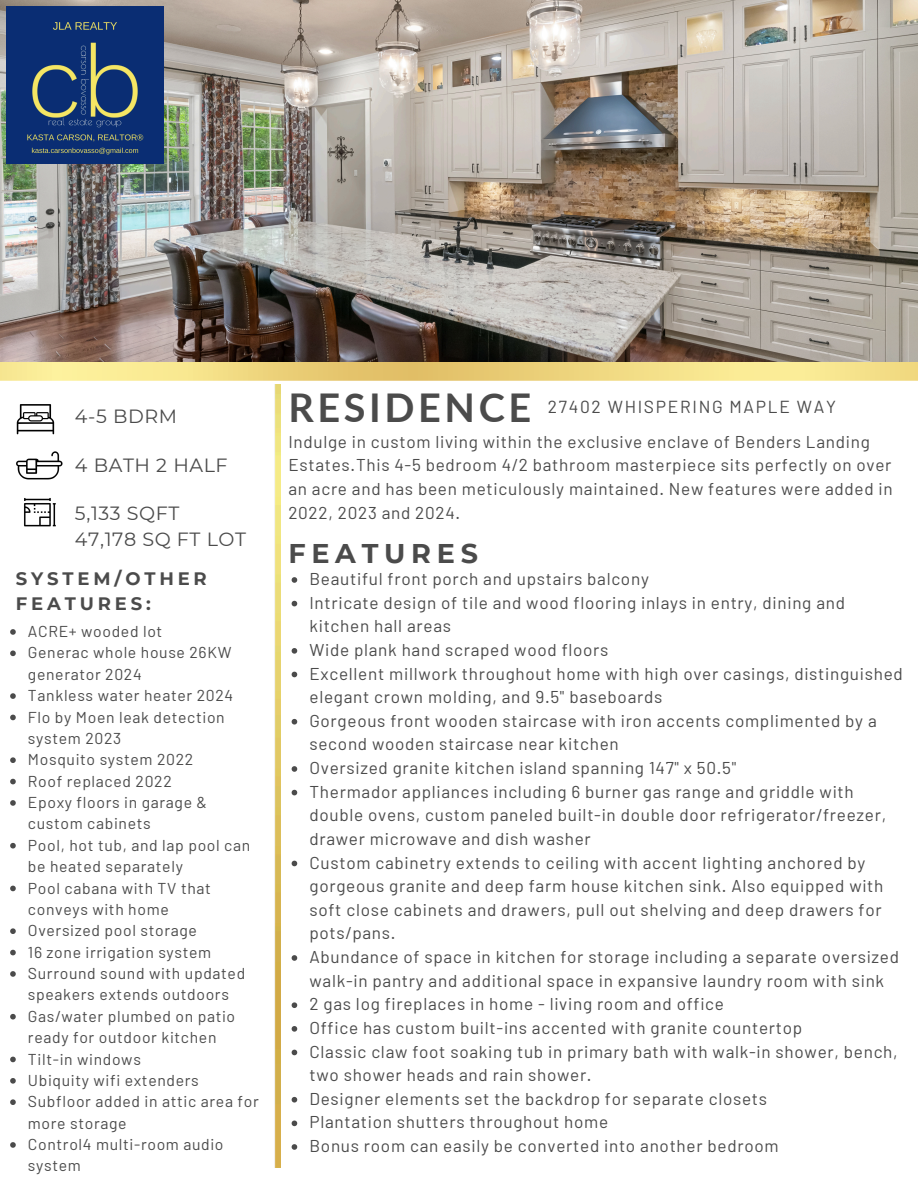
<style>
.page{position:relative;width:918px;height:1188px;background:#fff}
.page>*{position:absolute;margin:0;border:0;box-sizing:border-box;transform-origin:0 0}
.t1{font:700 39.6px "Lato";letter-spacing:.09em;color:#4b4b4b}
.t2{font:700 27px "Montserrat";letter-spacing:.215em;color:#4b4b4b}
.t3{font:19.05px/25.8px "Montserrat";letter-spacing:.03em;color:#4b4b4b}
.t4{font:700 18px/24.8px "Montserrat";letter-spacing:.215em;color:#4b4b4b}
.t5{font:17.4px "Barlow";letter-spacing:.1em;color:#4b4b4b}
.t6{font:17.1px/23.7px "Barlow";letter-spacing:.04em;color:#4b4b4b}
.t7{font:15.75px/21.3px "Barlow";letter-spacing:.04em;color:#4b4b4b}
</style>
<div class="page">
<svg style="left:0;top:362px;width:918px;height:19px;background:#f1db86"></svg>
<img style="left:0;top:0;width:918px;height:362px">
<img style="left:6px;top:6px;width:158px;height:158px">
<img style="left:11px;top:385px;width:269px;height:783px">
<svg style="left:292px;top:577px;width:5px;height:6px"></svg>
<svg style="left:292px;top:601px;width:5px;height:5px"></svg>
<svg style="left:292px;top:648px;width:5px;height:6px"></svg>
<svg style="left:292px;top:672px;width:5px;height:5px"></svg>
<svg style="left:292px;top:719px;width:5px;height:6px"></svg>
<svg style="left:292px;top:766px;width:5px;height:6px"></svg>
<svg style="left:292px;top:790px;width:5px;height:5px"></svg>
<svg style="left:292px;top:861px;width:5px;height:5px"></svg>
<svg style="left:292px;top:955px;width:5px;height:6px"></svg>
<svg style="left:292px;top:1002px;width:5px;height:6px"></svg>
<svg style="left:292px;top:1026px;width:5px;height:6px"></svg>
<svg style="left:292px;top:1050px;width:5px;height:5px"></svg>
<svg style="left:292px;top:1097px;width:5px;height:6px"></svg>
<svg style="left:292px;top:1121px;width:5px;height:5px"></svg>
<svg style="left:292px;top:1144px;width:5px;height:6px"></svg>
<svg style="left:10px;top:629px;width:6px;height:6px"></svg>
<svg style="left:10px;top:651px;width:6px;height:5px"></svg>
<svg style="left:10px;top:693px;width:6px;height:6px"></svg>
<svg style="left:10px;top:715px;width:6px;height:5px"></svg>
<svg style="left:10px;top:757px;width:6px;height:6px"></svg>
<svg style="left:10px;top:779px;width:6px;height:5px"></svg>
<svg style="left:10px;top:800px;width:6px;height:6px"></svg>
<svg style="left:10px;top:843px;width:6px;height:6px"></svg>
<svg style="left:10px;top:886px;width:6px;height:5px"></svg>
<svg style="left:10px;top:928px;width:6px;height:6px"></svg>
<svg style="left:10px;top:950px;width:6px;height:5px"></svg>
<svg style="left:10px;top:971px;width:6px;height:6px"></svg>
<svg style="left:10px;top:1014px;width:6px;height:6px"></svg>
<svg style="left:10px;top:1057px;width:6px;height:5px"></svg>
<svg style="left:10px;top:1078px;width:6px;height:6px"></svg>
<svg style="left:10px;top:1099px;width:6px;height:6px"></svg>
<svg style="left:10px;top:1142px;width:6px;height:6px"></svg>
<p class="t3" style="left:75px;top:404px;width:104px">4-5 BDRM</p>
<p class="t3" style="left:75px;top:453px;width:154px">4 BATH 2 HALF</p>
<p class="t3" style="left:75px;top:500px;width:173px">5,133 SQFT<br>47,178 SQ FT LOT</p>
<p class="t4" style="left:16px;top:566px;width:192px">SYSTEM/OTHER<br>FEATURES:</p>
<p class="t7" style="left:28px;top:620px;width:232px">ACRE+ wooded lot<br>Generac whole house 26KW generator 2024<br>Tankless water heater 2024<br>Flo by Moen leak detection system 2023<br>Mosquito system 2022<br>Roof replaced 2022<br>Epoxy floors in garage &amp; custom cabinets<br>Pool, hot tub, and lap pool can be heated separately<br>Pool cabana with TV that conveys with home<br>Oversized pool storage<br>16 zone irrigation system<br>Surround sound with updated speakers extends outdoors<br>Gas/water plumbed on patio ready for outdoor kitchen<br>Tilt-in windows<br>Ubiquity wifi extenders<br>Subfloor added in attic area for more storage<br>Control4 multi-room audio system</p>
<h1 class="t1" style="left:288px;top:383px;width:244px">RESIDENCE</h1>
<p class="t5" style="left:548px;top:396px;width:290px">27402 WHISPERING MAPLE WAY</p>
<p class="t6" style="left:288px;top:429px;width:606px">Indulge in custom living within the exclusive enclave of Benders Landing Estates.This 4-5 bedroom 4/2 bathroom masterpiece sits perfectly on over an acre and has been meticulously maintained. New features were added in 2022, 2023 and 2024.</p>
<h2 class="t2" style="left:288px;top:537px;width:191px">FEATURES</h2>
<p class="t6" style="left:309px;top:566px;width:595px">Beautiful front porch and upstairs balcony<br>Intricate design of tile and wood flooring inlays in entry, dining and kitchen hall areas<br>Wide plank hand scraped wood floors<br>Excellent millwork throughout home with high over casings, distinguished elegant crown molding, and 9.5" baseboards<br>Gorgeous front wooden staircase with iron accents complimented by a second wooden staircase near kitchen<br>Oversized granite kitchen island spanning 147" x 50.5"<br>Thermador appliances including 6 burner gas range and griddle with double ovens, custom paneled built-in double door refrigerator/freezer, drawer microwave and dish washer<br>Custom cabinetry extends to ceiling with accent lighting anchored by gorgeous granite and deep farm house kitchen sink. Also equipped with soft close cabinets and drawers, pull out shelving and deep drawers for pots/pans.<br>Abundance of space in kitchen for storage including a separate oversized walk-in pantry and additional space in expansive laundry room with sink<br>2 gas log fireplaces in home - living room and office<br>Office has custom built-ins accented with granite countertop<br>Classic claw foot soaking tub in primary bath with walk-in shower, bench, two shower heads and rain shower.<br>Designer elements set the backdrop for separate closets<br>Plantation shutters throughout home<br>Bonus room can easily be converted into another bedroom</p>
</div>
